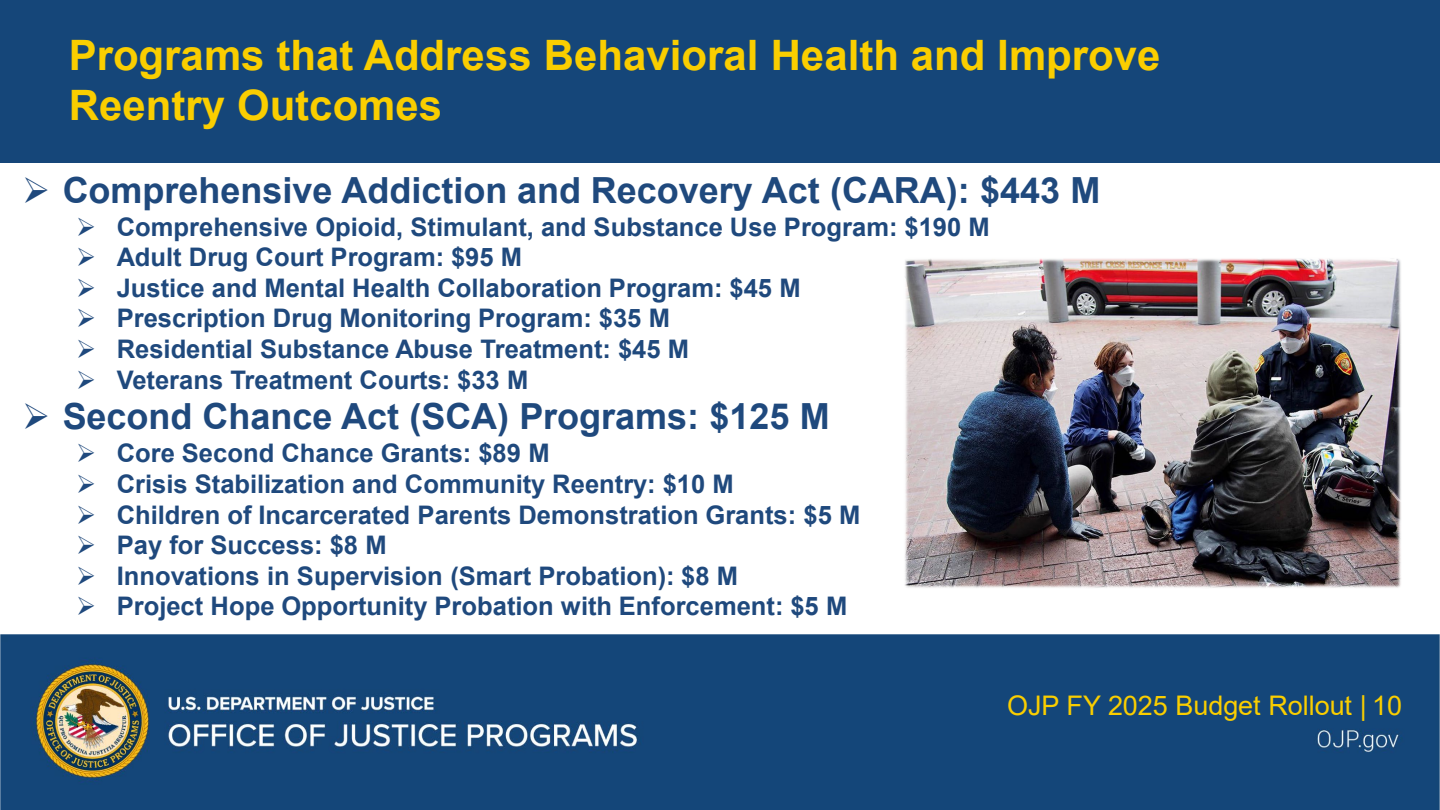
<style>
.page{position:relative;width:1440px;height:810px;background:#fff}
.page>*{position:absolute;margin:0;border:0;box-sizing:border-box;transform-origin:0 0}
.t1{font:700 42px/50.4px "Arial";color:#face00}
.t2{font:700 36px "Arial";color:#1f497d}
.t3{font:27px "Arial";letter-spacing:-.005em;color:#face00}
.t4{font:700 25.5px "Arial";color:#1f497d}
</style>
<div class="page">
<div style="left:0;top:0;width:1440px;height:162px;background:#154679"></div>
<img style="left:905px;top:258px;width:496px;height:330px">
<img style="left:0;top:634px;width:1440px;height:176px">
<p class="t1" style="left:69px;top:30px;width:1093px">Programs that Address Behavioral Health and Improve<br>Reentry Outcomes</p>
<p class="t2" style="left:22px;top:165px;width:1080px">➢ Comprehensive Addiction and Recovery Act (CARA): $443 M</p>
<p class="t4" style="left:117px;top:209px;width:875px">Comprehensive Opioid, Stimulant, and Substance Use Program: $190 M</p>
<p class="t4" style="left:117px;top:239px;width:407px">Adult Drug Court Program: $95 M</p>
<p class="t4" style="left:117px;top:270px;width:685px">Justice and Mental Health Collaboration Program: $45 M</p>
<p class="t4" style="left:117px;top:300px;width:555px">Prescription Drug Monitoring Program: $35 M</p>
<p class="t4" style="left:117px;top:331px;width:574px">Residential Substance Abuse Treatment: $45 M</p>
<p class="t4" style="left:117px;top:362px;width:413px">Veterans Treatment Courts: $33 M</p>
<p class="t2" style="left:22px;top:391px;width:809px">➢ Second Chance Act (SCA) Programs: $125 M</p>
<p class="t4" style="left:117px;top:435px;width:435px">Core Second Chance Grants: $89 M</p>
<p class="t4" style="left:117px;top:466px;width:619px">Crisis Stabilization and Community Reentry: $10 M</p>
<p class="t4" style="left:117px;top:497px;width:745px">Children of Incarcerated Parents Demonstration Grants: $5 M</p>
<p class="t4" style="left:117px;top:527px;width:271px">Pay for Success: $8 M</p>
<p class="t4" style="left:117px;top:558px;width:623px">Innovations in Supervision (Smart Probation): $8 M</p>
<p class="t4" style="left:117px;top:588px;width:732px">Project Hope Opportunity Probation with Enforcement: $5 M</p>
<p class="t3" style="left:1007px;top:687px;width:397px">OJP FY 2025 Budget Rollout | 10</p>
</div>
